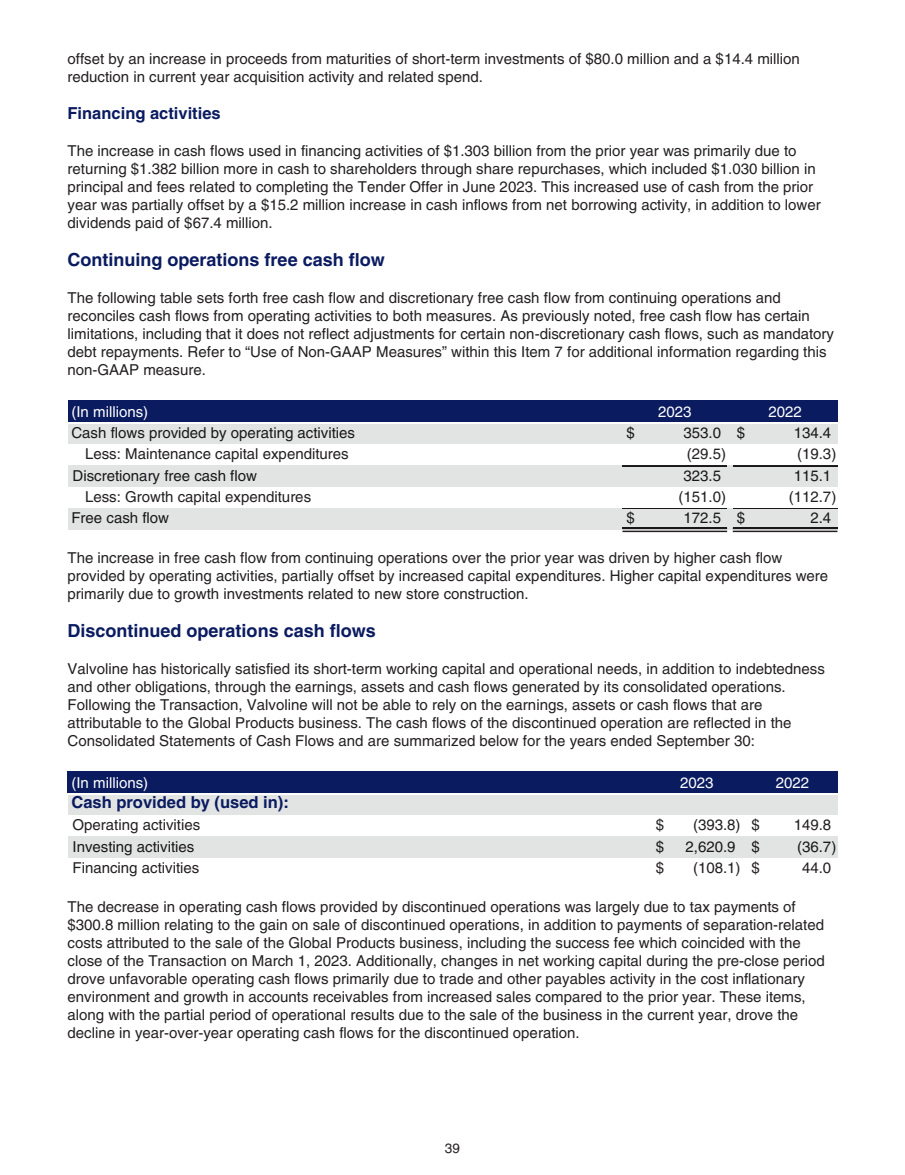
<style>
.page{position:relative;width:905px;height:1175px;background:#fff}
.page>*{position:absolute;margin:0;border:0;box-sizing:border-box;transform-origin:0 0}
.t1{font:700 18px "Helvetica LT Std";color:#0a1b60}
.t2{font:700 16.5px "Helvetica LT Std";color:#0a1b60}
.t3{font:15px/18px "Helvetica LT Std";color:#231f20}
.t4{font:15px "Helvetica LT Std";color:#191719}
.t5{font:15px "Helvetica LT Std";color:#fff}
.t6{font:13.5px "Helvetica LT Std";color:#231f20}
</style>
<div class="page">
<div style="left:68px;top:424px;width:769px;height:20px;background:#e2e4e4"></div>
<div style="left:68px;top:466px;width:769px;height:21px;background:#e2e4e4"></div>
<div style="left:68px;top:508px;width:769px;height:22px;background:#e2e4e4"></div>
<div style="left:68px;top:400px;width:554px;height:22px;background:#0a1b60"></div>
<div style="left:622px;top:400px;width:105px;height:22px;background:#0a1b60"></div>
<div style="left:727px;top:400px;width:110px;height:22px;background:#0a1b60"></div>
<hr style="left:622px;top:465px;width:105px;height:1px;background:#231f20">
<hr style="left:622px;top:466px;width:105px;height:1px;background:#191719">
<hr style="left:732px;top:465px;width:105px;height:1px;background:#231f20">
<hr style="left:732px;top:466px;width:105px;height:1px;background:#191719">
<hr style="left:622px;top:508px;width:105px;height:1px;background:#191719">
<hr style="left:732px;top:508px;width:105px;height:1px;background:#191719">
<hr style="left:622px;top:530px;width:105px;height:2px;background:#231f20">
<hr style="left:622px;top:527px;width:105px;height:2px;background:#191719">
<hr style="left:732px;top:530px;width:105px;height:2px;background:#231f20">
<hr style="left:732px;top:527px;width:105px;height:2px;background:#191719">
<div style="left:68px;top:794px;width:769px;height:21px;background:#e2e4e4"></div>
<div style="left:68px;top:836px;width:769px;height:22px;background:#e2e4e4"></div>
<div style="left:68px;top:771px;width:583px;height:22px;background:#0a1b60"></div>
<div style="left:651px;top:771px;width:90px;height:22px;background:#0a1b60"></div>
<div style="left:741px;top:771px;width:96px;height:22px;background:#0a1b60"></div>
<hr style="left:68px;top:794px;width:769px;height:1px;background:#fff">
<p class="t3" style="left:68px;top:51px;width:733px">offset by an increase in proceeds from maturities of short-term investments of $80.0 million and a $14.4 million reduction in current year acquisition activity and related spend.</p>
<p class="t2" style="left:68px;top:107px;width:155px">Financing activities</p>
<p class="t3" style="left:68px;top:143px;width:754px">The increase in cash flows used in financing activities of $1.303 billion from the prior year was primarily due to returning $1.382 billion more in cash to shareholders through share repurchases, which included $1.030 billion in principal and fees related to completing the Tender Offer in June 2023. This increased use of cash from the prior year was partially offset by a $15.2 million increase in cash inflows from net borrowing activity, in addition to lower dividends paid of $67.4 million.</p>
<p class="t1" style="left:68px;top:253px;width:319px">Continuing operations free cash flow</p>
<p class="t3" style="left:67px;top:290px;width:768px">The following table sets forth free cash flow and discretionary free cash flow from continuing operations and reconciles cash flows from operating activities to both measures. As previously noted, free cash flow has certain limitations, including that it does not reflect adjustments for certain non-discretionary cash flows, such as mandatory debt repayments. Refer to “Use of Non-GAAP Measures” within this Item 7 for additional information regarding this non-GAAP measure.</p>
<p class="t5" style="left:71px;top:406px;width:78px">(In millions)</p>
<p class="t5" style="left:658px;top:406px;width:35px">2023</p>
<p class="t5" style="left:768px;top:406px;width:35px">2022</p>
<p class="t4" style="left:71px;top:427px;width:285px">Cash flows provided by operating activities</p>
<p class="t4" style="left:626px;top:427px;width:10px">$</p>
<p class="t4" style="left:683px;top:427px;width:63px">353.0 $</p>
<p class="t4" style="left:793px;top:427px;width:39px">134.4</p>
<p class="t3" style="left:85px;top:446px;width:265px">Less: Maintenance capital expenditures</p>
<p class="t3" style="left:686px;top:446px;width:41px">(29.5)</p>
<p class="t3" style="left:797px;top:446px;width:41px">(19.3)</p>
<p class="t4" style="left:73px;top:470px;width:186px">Discretionary free cash flow</p>
<p class="t4" style="left:683px;top:470px;width:39px">323.5</p>
<p class="t4" style="left:793px;top:470px;width:39px">115.1</p>
<p class="t3" style="left:85px;top:489px;width:227px">Less: Growth capital expenditures</p>
<p class="t3" style="left:678px;top:489px;width:49px">(151.0)</p>
<p class="t3" style="left:788px;top:489px;width:49px">(112.7)</p>
<p class="t4" style="left:71px;top:512px;width:99px">Free cash flow</p>
<p class="t4" style="left:626px;top:512px;width:10px">$</p>
<p class="t4" style="left:683px;top:512px;width:63px">172.5 $</p>
<p class="t4" style="left:810px;top:512px;width:22px">2.4</p>
<p class="t3" style="left:68px;top:550px;width:762px">The increase in free cash flow from continuing operations over the prior year was driven by higher cash flow provided by operating activities, partially offset by increased capital expenditures. Higher capital expenditures were primarily due to growth investments related to new store construction.</p>
<p class="t1" style="left:68px;top:624px;width:310px">Discontinued operations cash flows</p>
<p class="t3" style="left:68px;top:661px;width:758px">Valvoline has historically satisfied its short-term working capital and operational needs, in addition to indebtedness and other obligations, through the earnings, assets and cash flows generated by its consolidated operations.<br>Following the Transaction, Valvoline will not be able to rely on the earnings, assets or cash flows that are attributable to the Global Products business. The cash flows of the discontinued operation are reflected in the Consolidated Statements of Cash Flows and are summarized below for the years ended September 30:</p>
<p class="t5" style="left:71px;top:777px;width:78px">(In millions)</p>
<p class="t5" style="left:680px;top:777px;width:35px">2023</p>
<p class="t5" style="left:775px;top:777px;width:35px">2022</p>
<p class="t2" style="left:71px;top:796px;width:219px">Cash provided by (used in):</p>
<p class="t3" style="left:73px;top:817px;width:129px">Operating activities</p>
<p class="t3" style="left:655px;top:817px;width:10px">$</p>
<p class="t3" style="left:693px;top:817px;width:68px">(393.8) $</p>
<p class="t3" style="left:793px;top:817px;width:39px">149.8</p>
<p class="t4" style="left:73px;top:841px;width:123px">Investing activities</p>
<p class="t4" style="left:655px;top:841px;width:10px">$</p>
<p class="t4" style="left:685px;top:841px;width:76px">2,620.9 $</p>
<p class="t4" style="left:797px;top:841px;width:41px">(36.7)</p>
<p class="t3" style="left:73px;top:860px;width:128px">Financing activities</p>
<p class="t3" style="left:655px;top:860px;width:10px">$</p>
<p class="t3" style="left:693px;top:860px;width:68px">(108.1) $</p>
<p class="t3" style="left:802px;top:860px;width:31px">44.0</p>
<p class="t3" style="left:68px;top:899px;width:759px">The decrease in operating cash flows provided by discontinued operations was largely due to tax payments of $300.8 million relating to the gain on sale of discontinued operations, in addition to payments of separation-related costs attributed to the sale of the Global Products business, including the success fee which coincided with the close of the Transaction on March 1, 2023. Additionally, changes in net working capital during the pre-close period drove unfavorable operating cash flows primarily due to trade and other payables activity in the cost inflationary environment and growth in accounts receivables from increased sales compared to the prior year. These items, along with the partial period of operational results due to the sale of the business in the current year, drove the decline in year-over-year operating cash flows for the discontinued operation.</p>
<p class="t6" style="left:445px;top:1143px;width:17px">39</p>
</div>
